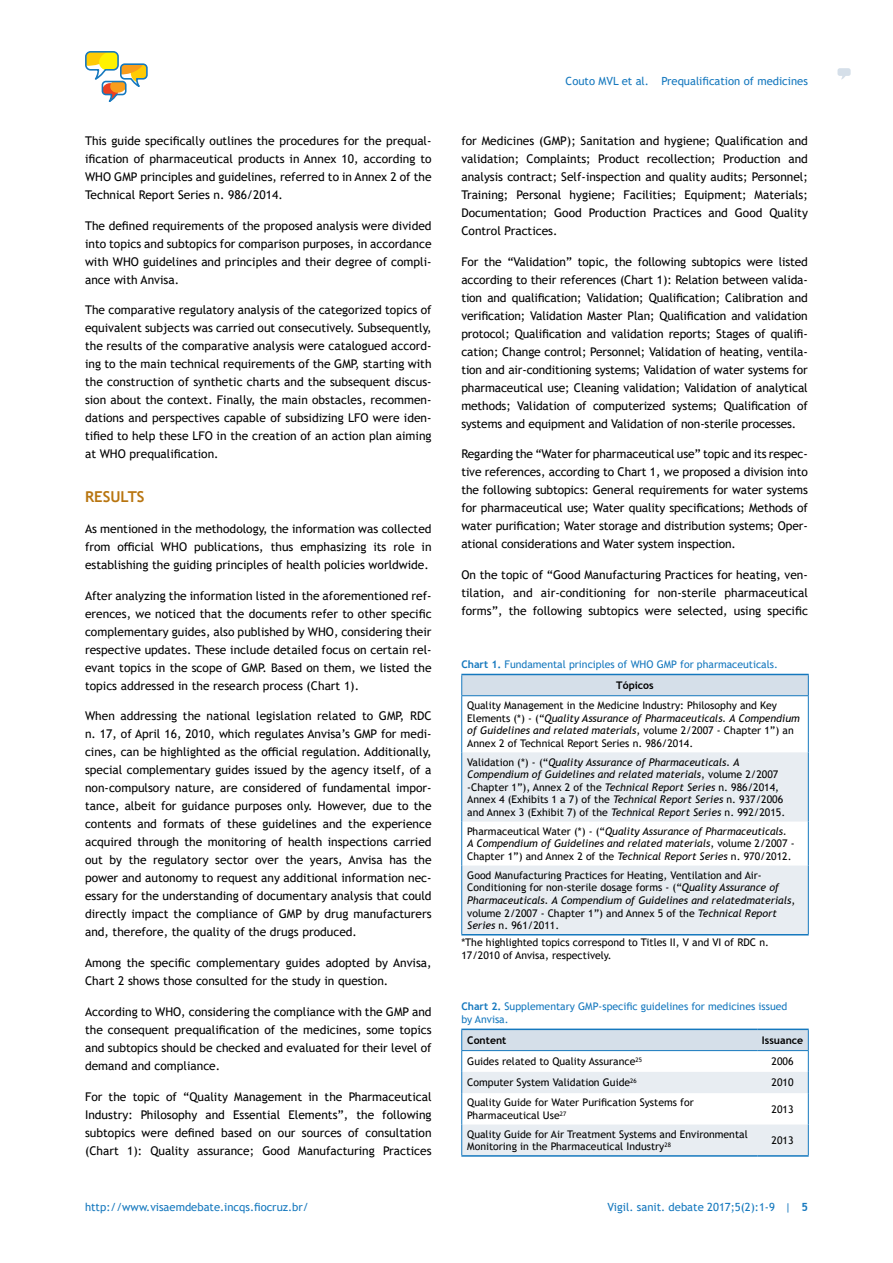
<style>
.page{position:relative;width:893px;height:1263px;background:#fff}
.page>*{position:absolute;margin:0;border:0;box-sizing:border-box;transform-origin:0 0}
.t1{font:700 15px "Trebuchet MS";color:#b87510}
.t2{font:12px/18px "Trebuchet MS";color:#000;text-align:justify}
.t3{font:11.25px "Trebuchet MS";color:#1578be}
.t4{font:10.5px/12.6px "Trebuchet MS";color:#000}
.t5{font:italic 10.5px/12.6px "Trebuchet MS";color:#000}
.t6{font:10.5px/21.3px "Trebuchet MS";color:#1578be}
.t7{font:700 10.5px "Trebuchet MS";color:#000}
.s1{font-weight:700}
.s2{font-weight:700;color:#000}
.s3{font-style:italic}
.s4{font-style:normal}
</style>
<div class="page">
<svg style="left:85px;top:51px;width:63px;height:51px"></svg>
<svg style="left:837px;top:68px;width:14px;height:11px"></svg>
<div style="left:462px;top:674px;width:346px;height:22px;background:#d5dfe9"></div>
<svg style="left:462px;top:752px;width:346px;height:182px;fill:#e8edf2"></svg>
<hr style="left:461px;top:674px;width:348px;height:1px;background:#1578be">
<hr style="left:461px;top:695px;width:348px;height:1px;background:#1578be">
<hr style="left:461px;top:934px;width:348px;height:1px;background:#1578be">
<svg style="left:461px;top:675px;width:1px;height:20px"></svg>
<svg style="left:808px;top:675px;width:1px;height:20px"></svg>
<hr style="left:461px;top:696px;width:1px;height:56px;background:#1578be">
<hr style="left:808px;top:696px;width:1px;height:56px;background:#1578be">
<hr style="left:461px;top:752px;width:1px;height:69px;background:#1578be">
<hr style="left:808px;top:752px;width:1px;height:69px;background:#1578be">
<hr style="left:461px;top:821px;width:1px;height:44px;background:#1578be">
<hr style="left:808px;top:821px;width:1px;height:44px;background:#1578be">
<hr style="left:461px;top:865px;width:1px;height:69px;background:#1578be">
<hr style="left:808px;top:865px;width:1px;height:69px;background:#1578be">
<hr style="left:461px;top:1028px;width:296px;height:2px;background:#1578be">
<hr style="left:757px;top:1028px;width:52px;height:2px;background:#1578be">
<hr style="left:461px;top:1155px;width:296px;height:2px;background:#1578be">
<hr style="left:757px;top:1155px;width:52px;height:2px;background:#1578be">
<svg style="left:461px;top:1029px;width:348px;height:127px"></svg>
<hr style="left:461px;top:1093px;width:1px;height:31px;background:#1578be">
<hr style="left:808px;top:1093px;width:1px;height:31px;background:#1578be">
<hr style="left:461px;top:1124px;width:1px;height:31px;background:#1578be">
<hr style="left:808px;top:1124px;width:1px;height:31px;background:#1578be">
<p class="t2" style="left:85px;top:132px;width:348px">This guide specifically outlines the procedures for the prequal&shy;ification of pharmaceutical products in Annex 10, according to WHO GMP principles and guidelines, referred to in Annex 2 of the Technical Report Series n. 986/2014.</p>
<p class="t2" style="left:85px;top:216px;width:348px">The defined requirements of the proposed analysis were divided into topics and subtopics for comparison purposes, in accordance with WHO guidelines and principles and their degree of compli&shy;ance with Anvisa.</p>
<p class="t2" style="left:85px;top:301px;width:348px">The comparative regulatory analysis of the categorized topics of equivalent subjects was carried out consecutively. Subsequently, the results of the comparative analysis were catalogued accord&shy;ing to the main technical requirements of the GMP, starting with the construction of synthetic charts and the subsequent discus&shy;sion about the context. Finally, the main obstacles, recommen&shy;dations and perspectives capable of subsidizing LFO were iden&shy;tified to help these LFO in the creation of an action plan aiming at WHO prequalification.</p>
<p class="t1" style="left:85px;top:487px;width:61px">RESULTS</p>
<p class="t2" style="left:85px;top:519px;width:348px">As mentioned in the methodology, the information was collected from official WHO publications, thus emphasizing its role in establishing the guiding principles of health policies worldwide.</p>
<p class="t2" style="left:85px;top:586px;width:348px">After analyzing the information listed in the aforementioned ref&shy;erences, we noticed that the documents refer to other specific complementary guides, also published by WHO, considering their respective updates. These include detailed focus on certain rel&shy;evant topics in the scope of GMP. Based on them, we listed the topics addressed in the research process (Chart 1).</p>
<p class="t2" style="left:85px;top:707px;width:348px">When addressing the national legislation related to GMP, RDC n. 17, of April 16, 2010, which regulates Anvisa’s GMP for medi&shy;cines, can be highlighted as the official regulation. Additionally, special complementary guides issued by the agency itself, of a non-compulsory nature, are considered of fundamental impor&shy;tance, albeit for guidance purposes only. However, due to the contents and formats of these guidelines and the experience acquired through the monitoring of health inspections carried out by the regulatory sector over the years, Anvisa has the power and autonomy to request any additional information nec&shy;essary for the understanding of documentary analysis that could directly impact the compliance of GMP by drug manufacturers and, therefore, the quality of the drugs produced.</p>
<p class="t2" style="left:85px;top:954px;width:348px">Among the specific complementary guides adopted by Anvisa,<br>Chart 2 shows those consulted for the study in question.</p>
<p class="t2" style="left:85px;top:1002px;width:348px">According to WHO, considering the compliance with the GMP and the consequent prequalification of the medicines, some topics and subtopics should be checked and evaluated for their level of demand and compliance.</p>
<p class="t2" style="left:85px;top:1087px;width:348px">For the topic of “Quality Management in the Pharmaceutical Industry: Philosophy and Essential Elements”, the following subtopics were defined based on our sources of consultation (Chart 1): Quality assurance; Good Manufacturing Practices</p>
<p class="t3" style="left:566px;top:74px;width:244px">Couto MVL et al. Prequalification of medicines</p>
<p class="t2" style="left:461px;top:132px;width:348px">for Medicines (GMP); Sanitation and hygiene; Qualification and validation; Complaints; Product recollection; Production and analysis contract; Self-inspection and quality audits; Personnel; Training; Personal hygiene; Facilities; Equipment; Materials; Documentation; Good Production Practices and Good Quality Control Practices.</p>
<p class="t2" style="left:461px;top:252px;width:348px">For the “Validation” topic, the following subtopics were listed according to their references (Chart 1): Relation between valida&shy;tion and qualification; Validation; Qualification; Calibration and verification; Validation Master Plan; Qualification and validation protocol; Qualification and validation reports; Stages of qualifi&shy;cation; Change control; Personnel; Validation of heating, ventila&shy;tion and air-conditioning systems; Validation of water systems for pharmaceutical use; Cleaning validation; Validation of analytical methods; Validation of computerized systems; Qualification of systems and equipment and Validation of non-sterile processes.</p>
<p class="t2" style="left:461px;top:445px;width:348px">Regarding the “Water for pharmaceutical use” topic and its respec&shy;tive references, according to Chart 1, we proposed a division into the following subtopics: General requirements for water systems for pharmaceutical use; Water quality specifications; Methods of water purification; Water storage and distribution systems; Oper&shy;ational considerations and Water system inspection.</p>
<p class="t2" style="left:461px;top:566px;width:348px">On the topic of “Good Manufacturing Practices for heating, ven&shy;tilation, and air-conditioning for non-sterile pharmaceutical forms”, the following subtopics were selected, using specific</p>
<p class="t6" style="left:616px;top:653px;width:163px;text-indent:-155px"><span class="s1">Chart 1.</span> Fundamental principles of WHO GMP for pharmaceuticals.<br><span class="s2">Tópicos</span></p>
<p class="t4" style="left:467px;top:699px;width:334px">Quality Management in the Medicine Industry: Philosophy and Key Elements (*) - (“<span class="s3">Quality Assurance of Pharmaceuticals. A Compendium of Guidelines and related materials</span>, volume 2/2007 - Chapter 1”) an Annex 2 of Technical Report Series n. 986/2014.</p>
<p class="t5" style="left:467px;top:755px;width:319px"><span class="s4">Validation (*) - (“</span>Quality Assurance of Pharmaceuticals. A Compendium of Guidelines and related materials<span class="s4">, volume 2/2007 -Chapter 1”), Annex 2 of the</span> Technical Report Series <span class="s4">n. 986/2014, Annex 4 (Exhibits 1 a 7) of the</span> Technical Report Series <span class="s4">n. 937/2006 and Annex 3 (Exhibit 7) of the</span> Technical Report Series <span class="s4">n. 992/2015.</span></p>
<p class="t5" style="left:467px;top:825px;width:329px"><span class="s4">Pharmaceutical Water (*) - (“</span>Quality Assurance of Pharmaceuticals.<br>A Compendium of Guidelines and related materials<span class="s4">, volume 2/2007 -<br>Chapter 1”) and Annex 2 of the</span> Technical Report Series <span class="s4">n. 970/2012.</span></p>
<p class="t4" style="left:467px;top:869px;width:330px">Good Manufacturing Practices for Heating, Ventilation and Air-Conditioning for non-sterile dosage forms - (“<span class="s3">Quality Assurance of Pharmaceuticals. A Compendium of Guidelines and relatedmaterials</span>, volume 2/2007 - Chapter 1”) and Annex 5 of the <span class="s3">Technical Report Series</span> n. 961/2011.</p>
<p class="t4" style="left:461px;top:936px;width:309px">*The highlighted topics correspond to Titles II, V and VI of RDC n.<br>17/2010 of Anvisa, respectively.</p>
<p class="t6" style="left:461px;top:1000px;width:327px;line-height:12.6px"><span class="s1">Chart 2.</span> Supplementary GMP-specific guidelines for medicines issued by Anvisa.</p>
<p class="t7" style="left:467px;top:1033px;width:41px">Content</p>
<p class="t7" style="left:762px;top:1033px;width:43px">Issuance</p>
<p class="t4" style="left:467px;top:1055px;width:176px">Guides related to Quality Assurance<sup>25</sup></p>
<p class="t4" style="left:772px;top:1055px;width:24px">2006</p>
<p class="t4" style="left:467px;top:1076px;width:171px">Computer System Validation Guide<sup>26</sup></p>
<p class="t4" style="left:772px;top:1076px;width:24px">2010</p>
<p class="t4" style="left:467px;top:1096px;width:228px">Quality Guide for Water Purification Systems for<br>Pharmaceutical Use<sup>27</sup></p>
<p class="t4" style="left:772px;top:1102px;width:24px">2013</p>
<p class="t4" style="left:467px;top:1128px;width:282px">Quality Guide for Air Treatment Systems and Environmental<br>Monitoring in the Pharmaceutical Industry<sup>28</sup></p>
<p class="t4" style="left:772px;top:1134px;width:24px">2013</p>
<p class="t3" style="left:85px;top:1199px;width:225px">http://www.visaemdebate.incqs.fiocruz.br/</p>
<p class="t3" style="left:608px;top:1199px;width:202px">Vigil. sanit. debate 2017;5(2):1-9 | <span class="s1">5</span></p>
</div>
